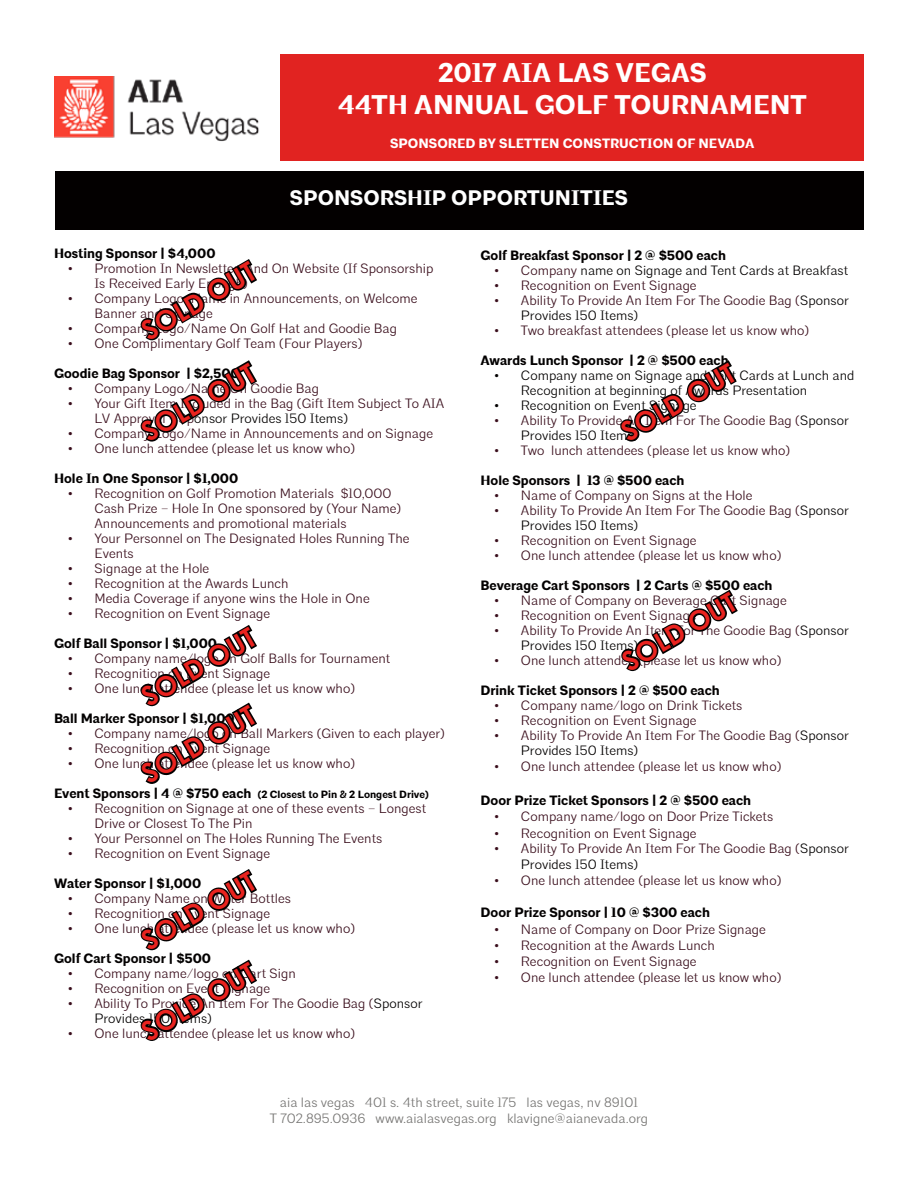
<style>
.page{position:relative;width:918px;height:1188px;background:#fff}
.page>*{position:absolute;margin:0;border:0;box-sizing:border-box;transform-origin:0 0}
.t1{font:700 27px "Century Gothic";color:#e9231f}
.t2{font:700 27px/32.4px "Architype";color:#fff;text-align:center}
.t3{font:700 21px "Architype";color:#fff}
.t4{font:300 13.5px/15px "Architype";color:#3a0e1c}
.t5{font:700 13.5px "Architype";color:#030000}
.t6{font:300 13.5px/15px "Architype";color:#030000}
.t7{font:300 13.5px/16.2px "Architype";color:#757472;text-align:center}
.t8{font:700 13.5px "Architype";color:#fff}
.t9{font:700 10.5px "Architype";color:#030000}
.s1{color:#030000}
.s2{font-size:13.5px}
.s3{color:#3a0e1c}
</style>
<div class="page">
<div style="left:56px;top:172px;width:808px;height:58px;background:#030000"></div>
<div style="left:281px;top:54px;width:583px;height:106px;background:#e12321"></div>
<img style="left:54px;top:77px;width:205px;height:64px">
<svg style="left:140px;top:869px;width:117px;height:82px"></svg>
<svg style="left:140px;top:360px;width:117px;height:82px"></svg>
<svg style="left:140px;top:625px;width:117px;height:159px"></svg>
<svg style="left:620px;top:360px;width:117px;height:82px"></svg>
<svg style="left:621px;top:589px;width:117px;height:83px"></svg>
<svg style="left:140px;top:259px;width:117px;height:82px"></svg>
<svg style="left:140px;top:959px;width:117px;height:82px"></svg>
<h1 class="t2" style="left:338px;top:57px;width:470px">2017 AIA LAS VEGAS<br>44TH ANNUAL GOLF TOURNAMENT</h1>
<p class="t8" style="left:390px;top:135px;width:366px">SPONSORED BY SLETTEN CONSTRUCTION OF NEVADA</p>
<h2 class="t3" style="left:290px;top:185px;width:340px">SPONSORSHIP OPPORTUNITIES</h2>
<p class="t5" style="left:54px;top:245px;width:163px">Hosting Sponsor | $4,000</p>
<p class="t4" style="left:94px;top:261px;width:341px;text-indent:-27px">• Promotion In Newsletter, And On Website (If Sponsorship<br>Is Received Early Enough)</p>
<p class="t4" style="left:94px;top:291px;width:325px;text-indent:-27px">• Company Logo/Name in Announcements, on Welcome<br>Banner and Signage</p>
<p class="t4" style="left:68px;top:321px;width:331px">• Company Logo/Name On Golf Hat and Goodie Bag</p>
<p class="t4" style="left:68px;top:336px;width:297px">• One Complimentary Golf Team (Four Players)</p>
<p class="t5" style="left:54px;top:365px;width:187px">Goodie Bag Sponsor | $2,500</p>
<p class="t4" style="left:68px;top:381px;width:253px">• Company Logo/Name On Goodie Bag</p>
<p class="t4" style="left:94px;top:396px;width:351px;text-indent:-27px">• Your Gift Item Included in the Bag (Gift Item Subject To AIA<br>LV Approval - Sp<span class="s1">onsor Provides 150 Items)</span></p>
<p class="t4" style="left:68px;top:426px;width:367px">• Company Logo/Name in Announcements and on Signage</p>
<p class="t4" style="left:68px;top:441px;width:289px">• One lunch attendee (please let us know who)</p>
<p class="t5" style="left:54px;top:470px;width:186px">Hole In One Sponsor | $1,000</p>
<p class="t4" style="left:94px;top:486px;width:308px;text-indent:-27px">• Recognition on Golf Promotion Materials $10,000<br>Cash Prize – Hole In One sponsored by (Your Name)<br>Announcements and promotional materials</p>
<p class="t4" style="left:94px;top:531px;width:316px;text-indent:-27px">• Your Personnel on The Designated Holes Running The<br>Events</p>
<p class="t4" style="left:68px;top:561px;width:143px">• Signage at the Hole</p>
<p class="t4" style="left:68px;top:576px;width:222px">• Recognition at the Awards Lunch</p>
<p class="t4" style="left:68px;top:591px;width:304px">• Media Coverage if anyone wins the Hole in One</p>
<p class="t4" style="left:68px;top:606px;width:204px">• Recognition on Event Signage</p>
<p class="t5" style="left:54px;top:635px;width:165px">Golf Ball Sponsor | $1,000</p>
<p class="t4" style="left:68px;top:651px;width:324px">• Company name/logo on Golf Balls for Tournament</p>
<p class="t4" style="left:68px;top:666px;width:204px">• Recognition on Event Signage</p>
<p class="t4" style="left:68px;top:681px;width:289px">• One lunch attendee (please let us know who)</p>
<p class="t5" style="left:54px;top:710px;width:182px">Ball Marker Sponsor | $1,000</p>
<p class="t4" style="left:68px;top:726px;width:379px">• Company name/logo on Ball Markers (Given to each player)</p>
<p class="t4" style="left:68px;top:741px;width:204px">• Recognition on Event Signage</p>
<p class="t4" style="left:68px;top:756px;width:289px">• One lunch attendee (please let us know who)</p>
<p class="t9" style="left:54px;top:788px;width:376px"><span class="s2">Event Sponsors | 4 @ $750 each</span> (2 Closest to Pin &amp; 2 Longest Drive)</p>
<p class="t4" style="left:94px;top:801px;width:333px;text-indent:-27px">• Recognition on Signage at one of these events – Longest<br>Drive or Closest To The Pin</p>
<p class="t4" style="left:68px;top:831px;width:316px">• Your Personnel on The Holes Running The Events</p>
<p class="t4" style="left:68px;top:846px;width:204px">• Recognition on Event Signage</p>
<p class="t5" style="left:54px;top:875px;width:149px">Water Sponsor | $1,000</p>
<p class="t4" style="left:68px;top:891px;width:225px">• Company Name on Water Bottles</p>
<p class="t4" style="left:68px;top:906px;width:204px">• Recognition on Event Signage</p>
<p class="t4" style="left:68px;top:921px;width:289px">• One lunch attendee (please let us know who)</p>
<p class="t5" style="left:54px;top:950px;width:159px">Golf Cart Sponsor | $500</p>
<p class="t4" style="left:68px;top:966px;width:230px">• Company name/logo on Cart Sign</p>
<p class="t4" style="left:68px;top:981px;width:204px">• Recognition on Event Signage</p>
<p class="t4" style="left:94px;top:996px;width:330px;text-indent:-27px">• Ability To Provide An Item For The Goodie Bag (<span class="s1">Sponsor<br>Provides 150 Items)</span></p>
<p class="t4" style="left:68px;top:1026px;width:289px">• One lunch attendee (please let us know who)</p>
<h1 class="t1" style="left:134px;top:315px;width:128px;rotate:-30deg">SOLD OUT</h1>
<h1 class="t1" style="left:134px;top:416px;width:128px;rotate:-30deg">SOLD OUT</h1>
<h1 class="t1" style="left:134px;top:680px;width:128px;rotate:-30deg">SOLD OUT</h1>
<h1 class="t1" style="left:134px;top:758px;width:128px;rotate:-30deg">SOLD OUT</h1>
<h1 class="t1" style="left:134px;top:925px;width:128px;rotate:-30deg">SOLD OUT</h1>
<h1 class="t1" style="left:134px;top:1015px;width:128px;rotate:-30deg">SOLD OUT</h1>
<p class="t5" style="left:480px;top:247px;width:247px">Golf Breakfast Sponsor | 2 @ $500 each</p>
<p class="t6" style="left:494px;top:263px;width:356px"><span class="s3">• Company</span> name on Signage and Tent Cards at Breakfast</p>
<p class="t4" style="left:494px;top:278px;width:204px">• Recognition on Event Signage</p>
<p class="t4" style="left:521px;top:293px;width:330px;text-indent:-27px">• Ability To Provide An Item For The Goodie Bag (<span class="s1">Sponsor<br>Provides 150 Items)</span></p>
<p class="t4" style="left:494px;top:323px;width:317px">• Two breakfast attendees (please let us know who)</p>
<p class="t5" style="left:480px;top:352px;width:250px">Awards Lunch Sponsor | 2 @ $500 each</p>
<p class="t6" style="left:521px;top:368px;width:335px;text-indent:-27px">• Company name on Signage and Tent Cards at Lunch and<br>Recognition at beginning of Awards Presentation</p>
<p class="t6" style="left:494px;top:398px;width:204px">• Recognition on Event Signage</p>
<p class="t4" style="left:521px;top:413px;width:330px;text-indent:-27px">• Ability To Provide An Item For The Goodie Bag (<span class="s1">Sponsor<br>Provides 150 Items)</span></p>
<p class="t4" style="left:494px;top:443px;width:298px">• Two lunch attendees (please let us know who)</p>
<p class="t5" style="left:480px;top:472px;width:206px">Hole Sponsors | 13 @ $500 each</p>
<p class="t4" style="left:494px;top:488px;width:260px">• Name of Company on Signs at the Hole</p>
<p class="t4" style="left:521px;top:503px;width:330px;text-indent:-27px">• Ability To Provide An Item For The Goodie Bag (<span class="s1">Sponsor<br>Provides 150 Items)</span></p>
<p class="t4" style="left:494px;top:533px;width:204px">• Recognition on Event Signage</p>
<p class="t4" style="left:494px;top:548px;width:289px">• One lunch attendee (please let us know who)</p>
<p class="t5" style="left:480px;top:577px;width:294px">Beverage Cart Sponsors | 2 Carts @ $500 each</p>
<p class="t4" style="left:494px;top:593px;width:295px">• Name of Company on Beverage Cart Signage</p>
<p class="t4" style="left:494px;top:608px;width:204px">• Recognition on Event Signage</p>
<p class="t4" style="left:521px;top:623px;width:330px;text-indent:-27px">• Ability To Provide An Item For The Goodie Bag (<span class="s1">Sponsor<br>Provides 150 Items)</span></p>
<p class="t4" style="left:494px;top:653px;width:289px">• One lunch attendee (please let us know who)</p>
<p class="t5" style="left:480px;top:682px;width:241px">Drink Ticket Sponsors | 2 @ $500 each</p>
<p class="t4" style="left:494px;top:698px;width:250px">• Company name/logo on Drink Tickets</p>
<p class="t4" style="left:494px;top:713px;width:204px">• Recognition on Event Signage</p>
<p class="t4" style="left:521px;top:728px;width:330px;text-indent:-27px">• Ability To Provide An Item For The Goodie Bag (<span class="s1">Sponsor<br>Provides 150 Items)</span></p>
<p class="t4" style="left:494px;top:759px;width:289px">• One lunch attendee (please let us know who)</p>
<p class="t5" style="left:480px;top:792px;width:272px">Door Prize Ticket Sponsors | 2 @ $500 each</p>
<p class="t4" style="left:494px;top:809px;width:281px">• Company name/logo on Door Prize Tickets</p>
<p class="t4" style="left:494px;top:826px;width:204px">• Recognition on Event Signage</p>
<p class="t4" style="left:521px;top:840px;width:330px;line-height:16.2px;text-indent:-27px">• Ability To Provide An Item For The Goodie Bag (<span class="s1">Sponsor<br>Provides 150 Items)</span></p>
<p class="t4" style="left:494px;top:873px;width:289px">• One lunch attendee (please let us know who)</p>
<p class="t5" style="left:480px;top:905px;width:231px">Door Prize Sponsor | 10 @ $300 each</p>
<p class="t4" style="left:494px;top:922px;width:274px">• Name of Company on Door Prize Signage</p>
<p class="t4" style="left:494px;top:938px;width:222px">• Recognition at the Awards Lunch</p>
<p class="t4" style="left:494px;top:954px;width:204px">• Recognition on Event Signage</p>
<p class="t4" style="left:494px;top:970px;width:289px">• One lunch attendee (please let us know who)</p>
<h1 class="t1" style="left:613px;top:416px;width:128px;rotate:-30deg">SOLD OUT</h1>
<h1 class="t1" style="left:615px;top:645px;width:128px;rotate:-30deg">SOLD OUT</h1>
<p class="t7" style="left:270px;top:1094px;width:380px">aia las vegas 401 s. 4th street, suite 175 las vegas, nv 89101<br>T 702.895.0936 www.aialasvegas.org klavigne@aianevada.org</p>
</div>
